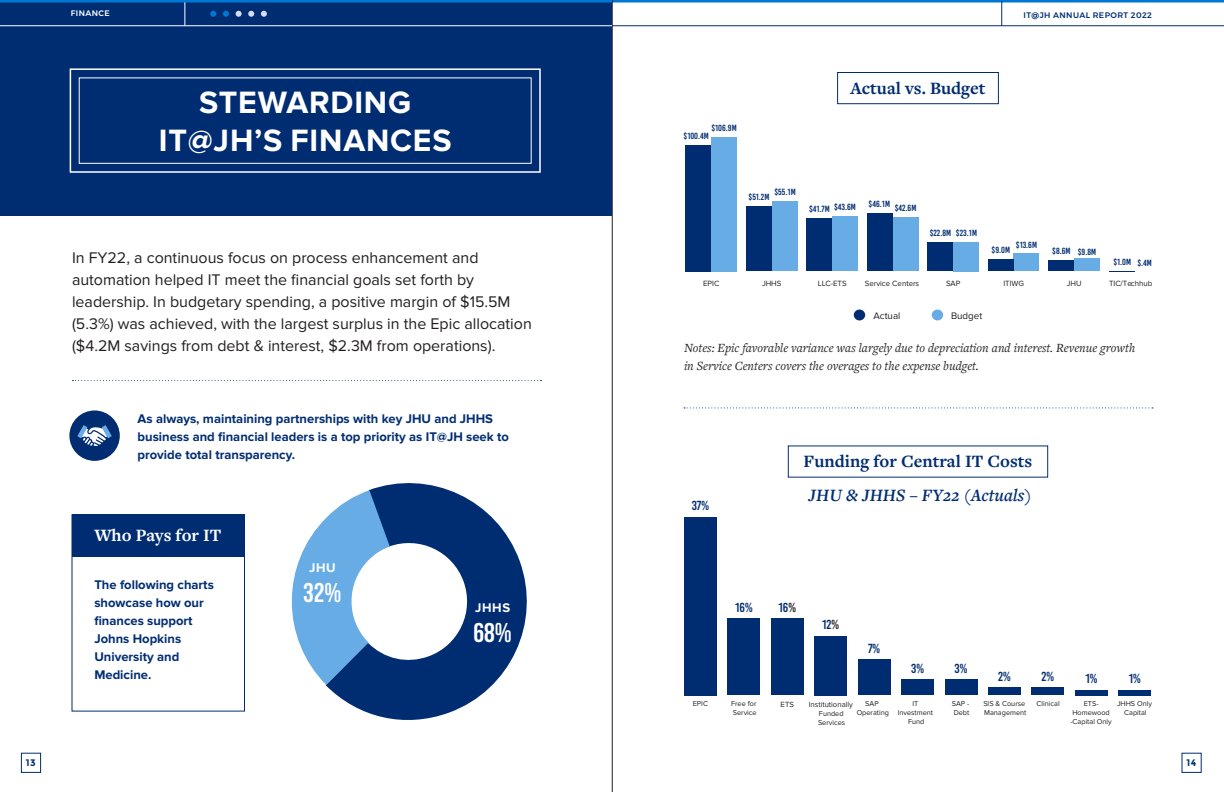
<style>
.page{position:relative;width:1224px;height:792px;background:#fff}
.page>*{position:absolute;margin:0;border:0;box-sizing:border-box;transform-origin:0 0}
.Subhead_2{font:700 32px/38.4px "Proxima Nova";letter-spacing:.025em;color:#fff;text-align:center}
.Body{font:700 27px "Bebas Neue";color:#fff}
.Subhead_2-2{font:700 18px "Freight Text Pro";color:#002d72}
.Subhead_2-3{font:italic 600 18px "Freight Text Pro";color:#002d72}
.Subhead_2-4{font:700 18px "Freight Text Pro";color:#fff}
.Body_larger{font:16px/22px "Proxima Nova";color:#231f20}
.t1{font:13.1px "Bebas Kai";color:#002d72}
.Body_larger-2{font:700 13px/18px "Proxima Nova";color:#002d72}
.Body_larger-3{font:italic 13px/18px "Freight Text Pro";color:#231f20}
.Body-2{font:700 13px "Proxima Nova";letter-spacing:.05em;color:#fff}
.Body-3{font:9.8px "Proxima Nova";color:#231f20}
.t2{font:700 9.5px "Montserrat";color:#002d72}
.t3{font:8.9px "Bebas Kai";color:#002d72}
.t4{font:500 8px "Montserrat";letter-spacing:.05em;color:#002d72}
.t5{font:500 8px "Montserrat";letter-spacing:.05em;color:#fff}
.t6{font:7.9px "Proxima Nova";color:#231f20}
.Body-4{font:7.8px "Proxima Nova";color:#231f20}
.t7{font:7.3px/8.8px "Proxima Nova";color:#231f20}
.s1{color:#231f20}
</style>
<div class="page">
<hr style="left:612px;top:25px;width:612px;height:1px;background:#002d72">
<hr style="left:612px;top:0;width:612px;height:2px;background:#0078d3">
<svg style="left:1002px;top:1px;width:1px;height:25px"></svg>
<hr style="left:612px;top:0;width:1px;height:792px;background:#231f20">
<svg style="left:326px;top:483px;width:201px;height:237px;fill:#002d72"></svg>
<svg style="left:291px;top:490px;width:99px;height:195px"></svg>
<div style="left:21px;top:753px;width:20px;height:20px;border:1px solid #002d72"></div>
<div style="left:0;top:0;width:612px;height:216px;background:#002d72"></div>
<div style="left:72px;top:514px;width:173px;height:198px;border:1px solid #002d72"></div>
<div style="left:72px;top:515px;width:172px;height:42px;background:#002d72"></div>
<div style="left:837px;top:72px;width:162px;height:32px;border:1px solid #002d72"></div>
<div style="left:684px;top:517px;width:33px;height:178px;background:#002d72"></div>
<div style="left:727px;top:619px;width:33px;height:76px;background:#002d72"></div>
<div style="left:771px;top:619px;width:33px;height:76px;background:#002d72"></div>
<div style="left:814px;top:636px;width:33px;height:59px;background:#002d72"></div>
<div style="left:858px;top:660px;width:33px;height:35px;background:#002d72"></div>
<div style="left:901px;top:680px;width:33px;height:15px;background:#002d72"></div>
<div style="left:945px;top:680px;width:32px;height:15px;background:#002d72"></div>
<div style="left:988px;top:687px;width:33px;height:8px;background:#002d72"></div>
<div style="left:1032px;top:687px;width:32px;height:8px;background:#002d72"></div>
<div style="left:1075px;top:690px;width:33px;height:5px;background:#002d72"></div>
<div style="left:1118px;top:690px;width:33px;height:5px;background:#002d72"></div>
<div style="left:854px;top:310px;width:11px;height:10px;background:#002d72;border-radius:50%"></div>
<div style="left:932px;top:310px;width:11px;height:10px;background:#68ace5;border-radius:50%"></div>
<div style="left:711px;top:137px;width:26px;height:134px;background:#68ace5"></div>
<div style="left:772px;top:202px;width:25px;height:69px;background:#68ace5"></div>
<div style="left:832px;top:216px;width:26px;height:55px;background:#68ace5"></div>
<div style="left:893px;top:217px;width:25px;height:54px;background:#68ace5"></div>
<div style="left:953px;top:242px;width:26px;height:29px;background:#68ace5"></div>
<div style="left:1014px;top:254px;width:25px;height:17px;background:#68ace5"></div>
<div style="left:1074px;top:258px;width:26px;height:13px;background:#68ace5"></div>
<div style="left:686px;top:145px;width:25px;height:126px;background:#002d72"></div>
<div style="left:746px;top:207px;width:26px;height:64px;background:#002d72"></div>
<div style="left:807px;top:219px;width:25px;height:52px;background:#002d72"></div>
<div style="left:867px;top:213px;width:26px;height:58px;background:#002d72"></div>
<div style="left:928px;top:242px;width:25px;height:29px;background:#002d72"></div>
<div style="left:988px;top:259px;width:26px;height:12px;background:#002d72"></div>
<div style="left:1049px;top:260px;width:25px;height:11px;background:#002d72"></div>
<svg style="left:1109px;top:271px;width:26px;height:1px"></svg>
<svg style="left:684px;top:407px;width:469px;height:1px"></svg>
<svg style="left:72px;top:380px;width:469px;height:1px"></svg>
<div style="left:69px;top:410px;width:51px;height:51px;background:#002d72;border-radius:50%"></div>
<svg style="left:210px;top:11px;width:6px;height:6px"></svg>
<svg style="left:236px;top:11px;width:6px;height:6px"></svg>
<svg style="left:223px;top:11px;width:6px;height:6px"></svg>
<svg style="left:248px;top:11px;width:6px;height:6px"></svg>
<svg style="left:261px;top:11px;width:6px;height:6px"></svg>
<svg style="left:185px;top:2px;width:1px;height:23px"></svg>
<hr style="left:0;top:25px;width:612px;height:1px;background:#fff">
<hr style="left:0;top:0;width:612px;height:2px;background:#0078d3">
<svg style="left:78px;top:425px;width:34px;height:21px"></svg>
<div style="left:70px;top:68px;width:471px;height:105px;border:2px solid #fff"></div>
<div style="left:79px;top:78px;width:453px;height:86px;border:1px solid #fff"></div>
<p class="t5" style="left:71px;top:7px;width:40px">FINANCE</p>
<p class="Subhead_2" style="left:159px;top:84px;width:294px">STEWARDING<br>IT@JH’S FINANCES</p>
<p class="Body_larger" style="left:72px;top:247px;width:461px">In FY22, a continuous focus on process enhancement and automation helped IT meet the financial goals set forth by leadership. In budgetary spending, a positive margin of $15.5M (5.3%) was achieved, with the largest surplus in the Epic allocation ($4.2M savings from debt &amp; interest, $2.3M from operations).</p>
<p class="Body_larger-2" style="left:138px;top:410px;width:373px">As always, maintaining partnerships with key JHU and JHHS business and financial leaders is a top priority as IT@JH seek to provide total transparency.</p>
<p class="Subhead_2-4" style="left:94px;top:523px;width:128px">Who Pays for IT</p>
<p class="Body_larger-2" style="left:94px;top:576px;width:121px">The following charts showcase how our finances support<br>Johns Hopkins<br>University and<br>Medicine.</p>
<p class="Body-2" style="left:309px;top:560px;width:28px">JHU</p>
<p class="Body" style="left:303px;top:578px;width:40px">32%</p>
<p class="Body-2" style="left:475px;top:600px;width:37px">JHHS</p>
<p class="Body" style="left:474px;top:618px;width:40px">68%</p>
<p class="t4" style="left:1024px;top:9px;width:130px">IT@JH ANNUAL REPORT 2022</p>
<p class="t3" style="left:711px;top:123px;width:27px">$106.9M</p>
<p class="t3" style="left:684px;top:131px;width:27px">$100.4M</p>
<p class="Subhead_2-2" style="left:850px;top:77px;width:137px">Actual vs. Budget</p>
<p class="t3" style="left:774px;top:187px;width:23px">$55.1M</p>
<p class="t3" style="left:749px;top:192px;width:22px">$51.2M</p>
<p class="t3" style="left:809px;top:203px;width:48px">$41.7M $43.6M</p>
<p class="t3" style="left:869px;top:199px;width:23px">$46.1M</p>
<p class="t3" style="left:895px;top:203px;width:23px">$42.6M</p>
<p class="t3" style="left:930px;top:228px;width:49px">$22.8M $23.1M</p>
<p class="t3" style="left:1016px;top:240px;width:23px">$13.6M</p>
<p class="t3" style="left:992px;top:245px;width:20px">$9.0M</p>
<p class="t3" style="left:1052px;top:246px;width:45px">$8.6M $9.8M</p>
<p class="t3" style="left:1113px;top:257px;width:40px">$1.0M $.4M</p>
<p class="t6" style="left:703px;top:279px;width:18px">EPIC</p>
<p class="t6" style="left:865px;top:279px;width:56px">Service Centers</p>
<p class="t6" style="left:818px;top:279px;width:30px">LLC-ETS</p>
<p class="t6" style="left:762px;top:279px;width:21px">JHHS</p>
<p class="t6" style="left:946px;top:279px;width:16px">SAP</p>
<p class="t6" style="left:1003px;top:279px;width:22px">ITIWG</p>
<p class="t6" style="left:1067px;top:279px;width:16px">JHU</p>
<p class="t6" style="left:1109px;top:279px;width:45px">TIC/Techhub</p>
<p class="Body-3" style="left:873px;top:310px;width:28px">Actual</p>
<p class="Body-3" style="left:951px;top:310px;width:33px">Budget</p>
<p class="Body_larger-3" style="left:684px;top:339px;width:453px">Notes: Epic favorable variance was largely due to depreciation and interest. Revenue growth in Service Centers covers the overages to the expense budget.</p>
<p class="t1" style="left:692px;top:499px;width:19px">37%</p>
<p class="Subhead_2-2" style="left:804px;top:450px;width:230px">Funding for Central IT Costs</p>
<p class="Subhead_2-3" style="left:809px;top:483px;width:224px">JHU &amp; JHHS – FY22 (Actuals)</p>
<p class="t7" style="left:693px;top:700px;width:17px">EPIC</p>
<p class="t1" style="left:735px;top:600px;width:19px">16%</p>
<p class="t1" style="left:779px;top:600px;width:19px">16<span class="s1">%</span></p>
<p class="t1" style="left:822px;top:618px;width:18px">12<span class="s1">%</span></p>
<p class="t1" style="left:868px;top:641px;width:14px">7%</p>
<p class="t1" style="left:911px;top:661px;width:14px">3%</p>
<p class="t1" style="left:955px;top:661px;width:14px">3%</p>
<p class="t1" style="left:998px;top:669px;width:14px">2%</p>
<p class="t1" style="left:1042px;top:669px;width:14px">2%</p>
<p class="t1" style="left:1085px;top:672px;width:14px">1%</p>
<p class="t1" style="left:1129px;top:672px;width:14px">1%</p>
<p class="t7" style="left:731px;top:700px;width:27px">Free for<br>Service</p>
<p class="t7" style="left:898px;top:700px;width:37px;text-align:center">IT<br>Investment<br>Fund</p>
<p class="t7" style="left:952px;top:700px;width:19px">SAP -<br>Debt</p>
<p class="t7" style="left:983px;top:700px;width:45px">SIS &amp; Course<br>Management</p>
<p class="t7" style="left:1070px;top:700px;width:43px;text-align:center">ETS-<br>Homewood -Capital Only</p>
<p class="t7" style="left:1117px;top:700px;width:36px;text-align:center">JHHS Only<br>Capital</p>
<p class="t7" style="left:865px;top:700px;width:15px">SAP</p>
<p class="t7" style="left:1037px;top:700px;width:25px">Clinical</p>
<p class="t7" style="left:857px;top:708px;width:34px">Operating</p>
<p class="Body-4" style="left:781px;top:700px;width:15px">ETS</p>
<p class="Body-4" style="left:809px;top:700px;width:46px">Institutionally</p>
<p class="t7" style="left:818px;top:709px;width:29px">Funded<br>Services</p>
<p class="t2" style="left:26px;top:757px;width:11px">13</p>
<p class="t2" style="left:1186px;top:757px;width:11px">14</p>
</div>
